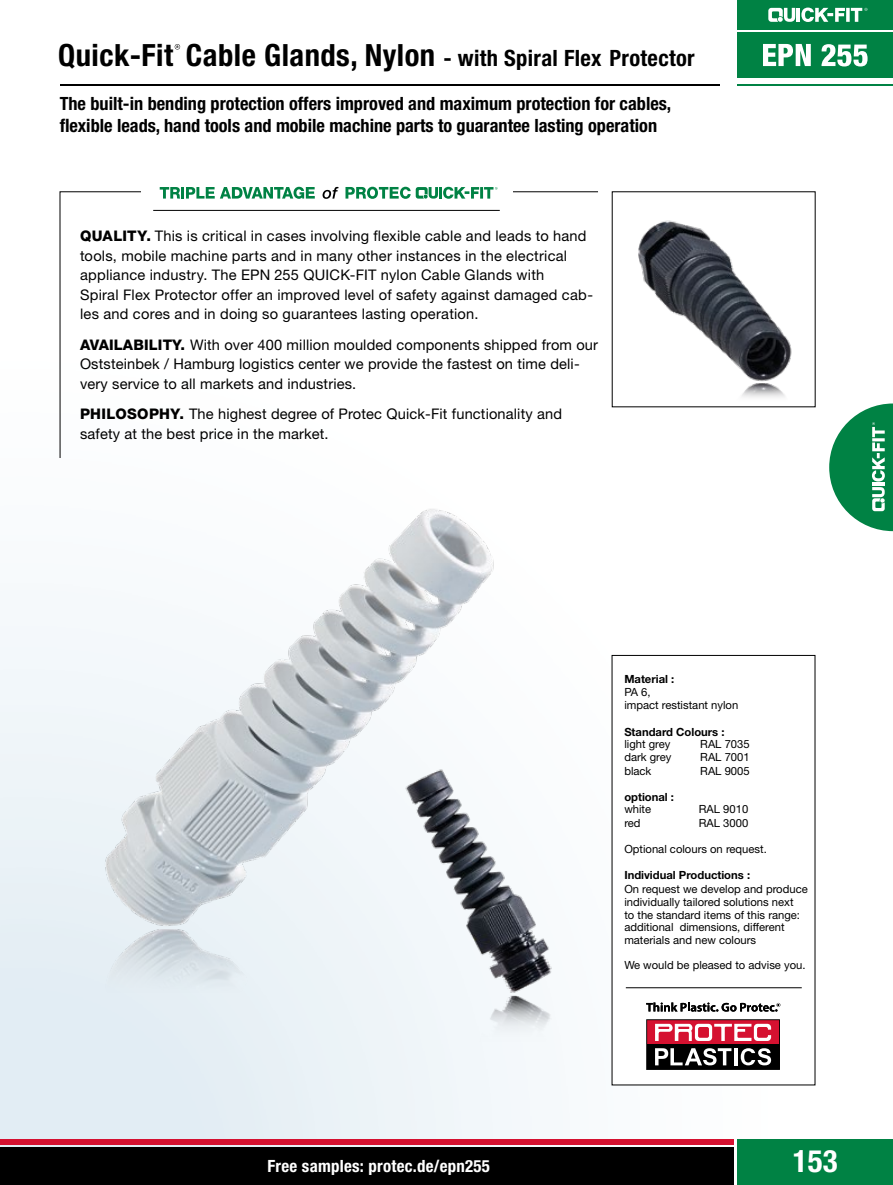
<style>
.page{position:relative;width:893px;height:1185px;background:#fff}
.page>*{position:absolute;margin:0;border:0;box-sizing:border-box;transform-origin:0 0}
.t1{font:700 condensed 30.9px "Helvetica Neue LT Std";color:#fff}
.t2{font:700 condensed 30.6px "Helvetica Neue LT Std";letter-spacing:.015em;color:#000}
.t3{font:700 condensed 18.3px/22.5px "Helvetica Neue LT Std";color:#000}
.t4{font:700 condensed 16.8px "Helvetica Neue LT Std";letter-spacing:.015em;color:#fff}
.t5{font:14.7px/19.4px "Helvetica Neue LT Std";letter-spacing:.01em;color:#000}
.t6{font:11.25px/12.6px "Helvetica Neue LT Std";color:#000}
.t7{font:700 11.25px "Helvetica Neue LT Std";color:#000}
.s1{font-size:22.5px}
.s2{font-weight:800}
</style>
<div class="page">
<img style="left:0;top:626px;width:416px;height:520px">
<img style="left:416px;top:712px;width:400px;height:434px">
<div style="left:0;top:1138px;width:734px;height:5px;background:#d51130"></div>
<div style="left:737px;top:1138px;width:156px;height:46px;background:#008244"></div>
<div style="left:0;top:1146px;width:734px;height:38px;background:#000"></div>
<hr style="left:737px;top:84px;width:156px;height:2px;background:#008244">
<div style="left:737px;top:32px;width:156px;height:46px;background:#008244"></div>
<div style="left:737px;top:0;width:156px;height:30px;background:#008244"></div>
<svg style="left:829px;top:403px;width:64px;height:128px"></svg>
<hr style="left:797px;top:8px;width:3px;height:14px;background:#fff">
<svg style="left:846px;top:8px;width:4px;height:14px"></svg>
<svg style="left:851px;top:8px;width:16px;height:14px"></svg>
<svg style="left:768px;top:8px;width:27px;height:14px"></svg>
<svg style="left:801px;top:8px;width:44px;height:14px"></svg>
<hr style="left:60px;top:84px;width:659px;height:2px;background:#000">
<img style="left:93px;top:934px;width:221px;height:76px">
<svg style="left:763px;top:44px;width:104px;height:22px"></svg>
<img style="left:638px;top:220px;width:154px;height:162px">
<img style="left:384px;top:754px;width:214px;height:368px">
<img style="left:93px;top:509px;width:415px;height:425px">
<img style="left:612px;top:383px;width:203px;height:24px">
<svg style="left:175px;top:44px;width:5px;height:5px"></svg>
<svg style="left:60px;top:191px;width:538px;height:267px"></svg>
<div style="left:141px;top:175px;width:372px;height:35px;background:#fff"></div>
<hr style="left:153px;top:210px;width:347px;height:1px;background:#000">
<svg style="left:323px;top:187px;width:16px;height:12px"></svg>
<svg style="left:160px;top:187px;width:155px;height:12px"></svg>
<svg style="left:345px;top:187px;width:152px;height:12px"></svg>
<div style="left:612px;top:655px;width:203px;height:429px;background:#fff"></div>
<hr style="left:626px;top:987px;width:176px;height:1px;background:#000">
<svg style="left:646px;top:1019px;width:134px;height:50px"></svg>
<svg style="left:646px;top:1002px;width:134px;height:9px"></svg>
<h2 class="t2" style="left:58px;top:37px;width:638px">Quick-Fit Cable Glands, Nylon <span class="s1">- with Spiral Flex Protector</span></h2>
<p class="t3" style="left:60px;top:91px;width:613px">The built-in bending protection offers improved and maximum protection for cables, flexible leads, hand tools and mobile machine parts to guarantee lasting operation</p>
<p class="t5" style="left:80px;top:226px;width:514px"><span class="s2">QUALITY.</span> This is critical in cases involving flexible cable and leads to hand tools, mobile machine parts and in many other instances in the electrical appliance industry. The EPN 255 QUICK-FIT nylon Cable Glands with<br>Spiral Flex Protector offer an improved level of safety against damaged cab&shy;les and cores and in doing so guarantees lasting operation.</p>
<p class="t5" style="left:80px;top:334px;width:520px"><span class="s2">AVAILABILITY.</span> With over 400 million moulded components shipped from our<br>Oststeinbek / Hamburg logistics center we provide the fastest on time deli&shy;very service to all markets and industries.</p>
<p class="t5" style="left:80px;top:404px;width:483px"><span class="s2">PHILOSOPHY.</span> The highest degree of Protec Quick-Fit functionality and safety at the best price in the market.</p>
<p class="t4" style="left:268px;top:1155px;width:224px">Free samples: protec.de/epn255</p>
<p class="t7" style="left:624px;top:672px;width:51px">Material :</p>
<p class="t6" style="left:624px;top:685px;width:115px">PA 6,<br>impact restistant nylon</p>
<p class="t7" style="left:624px;top:724px;width:102px">Standard Colours :</p>
<p class="t6" style="left:624px;top:737px;width:48px">light grey</p>
<p class="t6" style="left:700px;top:737px;width:51px">RAL 7035</p>
<p class="t6" style="left:624px;top:750px;width:49px">dark grey</p>
<p class="t6" style="left:700px;top:750px;width:51px">RAL 7001</p>
<p class="t6" style="left:624px;top:764px;width:29px">black</p>
<p class="t6" style="left:700px;top:764px;width:51px">RAL 9005</p>
<p class="t7" style="left:624px;top:789px;width:51px">optional :</p>
<p class="t6" style="left:624px;top:802px;width:28px">white</p>
<p class="t6" style="left:699px;top:802px;width:51px">RAL 9010</p>
<p class="t6" style="left:624px;top:816px;width:18px">red</p>
<p class="t6" style="left:699px;top:816px;width:51px">RAL 3000</p>
<p class="t6" style="left:624px;top:842px;width:144px">Optional colours on request.</p>
<p class="t7" style="left:624px;top:868px;width:127px">Individual Productions :</p>
<p class="t6" style="left:624px;top:882px;width:185px">On request we develop and produce individually tailored solutions next<br>to the standard items of this range: additional dimensions, different materials and new colours</p>
<p class="t6" style="left:624px;top:958px;width:183px">We would be pleased to advise you.</p>
<h1 class="t1" style="left:793px;top:1142px;width:46px">153</h1>
</div>
